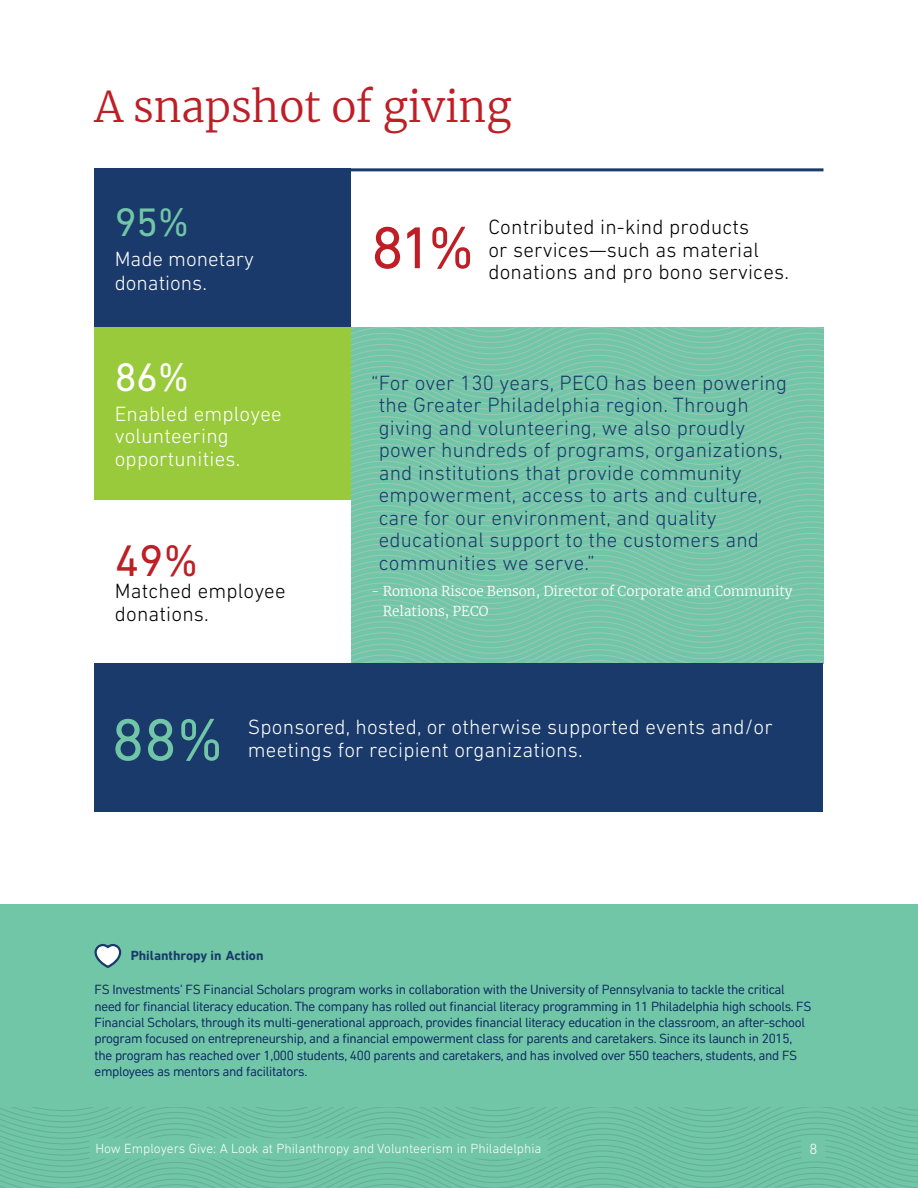
<style>
.page{position:relative;width:918px;height:1188px;background:#fff}
.page>*{position:absolute;margin:0;border:0;box-sizing:border-box;transform-origin:0 0}
.t1{font:60px "DIN Next LT Pro";color:#be1e25}
.t2{font:60px "DIN Next LT Pro";color:#71c6a8}
.t3{font:45px "DIN Next LT Pro";color:#be1e25}
.t4{font:300 42px "Merriweather";color:#be1e25}
.t5{font:40.5px "DIN Next LT Pro";color:#fff}
.t6{font:40.5px "DIN Next LT Pro";color:#71c6a8}
.t7{font:300 21px/22.5px "DIN Next LT Pro";letter-spacing:.01em;color:#193a6a}
.t8{font:300 21px/22.5px "DIN Next LT Pro";letter-spacing:.01em;color:#fff}
.t9{font:300 21px/22.5px "DIN Next LT Pro";letter-spacing:.01em;color:#000}
.t10{font:300 15px "DIN Next LT Pro";color:#fff}
.t11{font:300 13.5px/16.5px "DIN Next LT Pro";letter-spacing:-.02em;color:#193a6a}
.t12{font:300 13.5px "DIN Next LT Pro";color:#fff}
.t13{font:300 13.5px/19.5px "Merriweather";color:#fff}
.t14{font:700 13.5px "DIN Next LT Pro";color:#193a6a}
</style>
<div class="page">
<div style="left:0;top:904px;width:918px;height:284px;background:#71c6a8"></div>
<svg style="left:94px;top:944px;width:28px;height:24px"></svg>
<svg style="left:0;top:1107px;width:918px;height:81px"></svg>
<div style="left:802px;top:1139px;width:23px;height:19px;background:#71c6a8"></div>
<div style="left:90px;top:1139px;width:457px;height:19px;background:#71c6a8"></div>
<svg style="left:351px;top:327px;width:473px;height:336px;background:#78c6aa"></svg>
<div style="left:94px;top:327px;width:257px;height:173px;background:#99ca3c"></div>
<hr style="left:96px;top:168px;width:728px;height:3px;background:#193a6a">
<div style="left:94px;top:168px;width:257px;height:159px;background:#193a6a"></div>
<div style="left:94px;top:663px;width:730px;height:149px;background:#193a6a"></div>
<h3 class="t4" style="left:94px;top:78px;width:418px">A snapshot of giving</h3>
<h3 class="t6" style="left:115px;top:199px;width:76px">95%</h3>
<h3 class="t8" style="left:115px;top:247px;width:141px;line-height:24px">Made monetary donations.</h3>
<h3 class="t5" style="left:115px;top:354px;width:76px">86%</h3>
<h3 class="t8" style="left:115px;top:402px;width:168px">Enabled employee volunteering opportunities.</h3>
<h2 class="t3" style="left:115px;top:535px;width:85px">49%</h2>
<h3 class="t9" style="left:115px;top:580px;width:172px">Matched employee donations.</h3>
<h1 class="t1" style="left:371px;top:213px;width:105px">81%</h1>
<h3 class="t9" style="left:488px;top:216px;width:302px">Contributed in-kind products<br>or services—such as material donations and pro bono services.</h3>
<p class="t7" style="left:379px;top:371px;width:410px;text-indent:-7px">“For over 130 years, PECO has been powering the Greater Philadelphia region. Through giving and volunteering, we also proudly power hundreds of programs, organizations, and institutions that provide community empowerment, access to arts and culture, care for our environment, and quality educational support to the customers and communities we serve.”</p>
<p class="t13" style="left:383px;top:581px;width:411px;text-indent:-12px">- Romona Riscoe Benson, Director of Corporate and Community<br>Relations, PECO</p>
<h1 class="t2" style="left:112px;top:705px;width:113px">88%</h1>
<h3 class="t8" style="left:248px;top:716px;width:526px">Sponsored, hosted, or otherwise supported events and/or meetings for recipient organizations.</h3>
<p class="t14" style="left:131px;top:948px;width:134px">Philanthropy in Action</p>
<p class="t11" style="left:94px;top:981px;width:719px">FS Investments’ FS Financial Scholars program works in collaboration with the University of Pennsylvania to tackle the critical need for financial literacy education. The company has rolled out financial literacy programming in 11 Philadelphia high schools. FS Financial Scholars, through its multi-generational approach, provides financial literacy education in the classroom, an after-school program focused on entrepreneurship, and a financial empowerment class for parents and caretakers. Since its launch in 2015, the program has reached over 1,000 students, 400 parents and caretakers, and has involved over 550 teachers, students, and FS employees as mentors and facilitators.</p>
<p class="t12" style="left:95px;top:1141px;width:448px">How Employers Give: A Look at Philanthropy and Volunteerism in Philadelphia</p>
<p class="t10" style="left:809px;top:1140px;width:9px">8</p>
</div>
